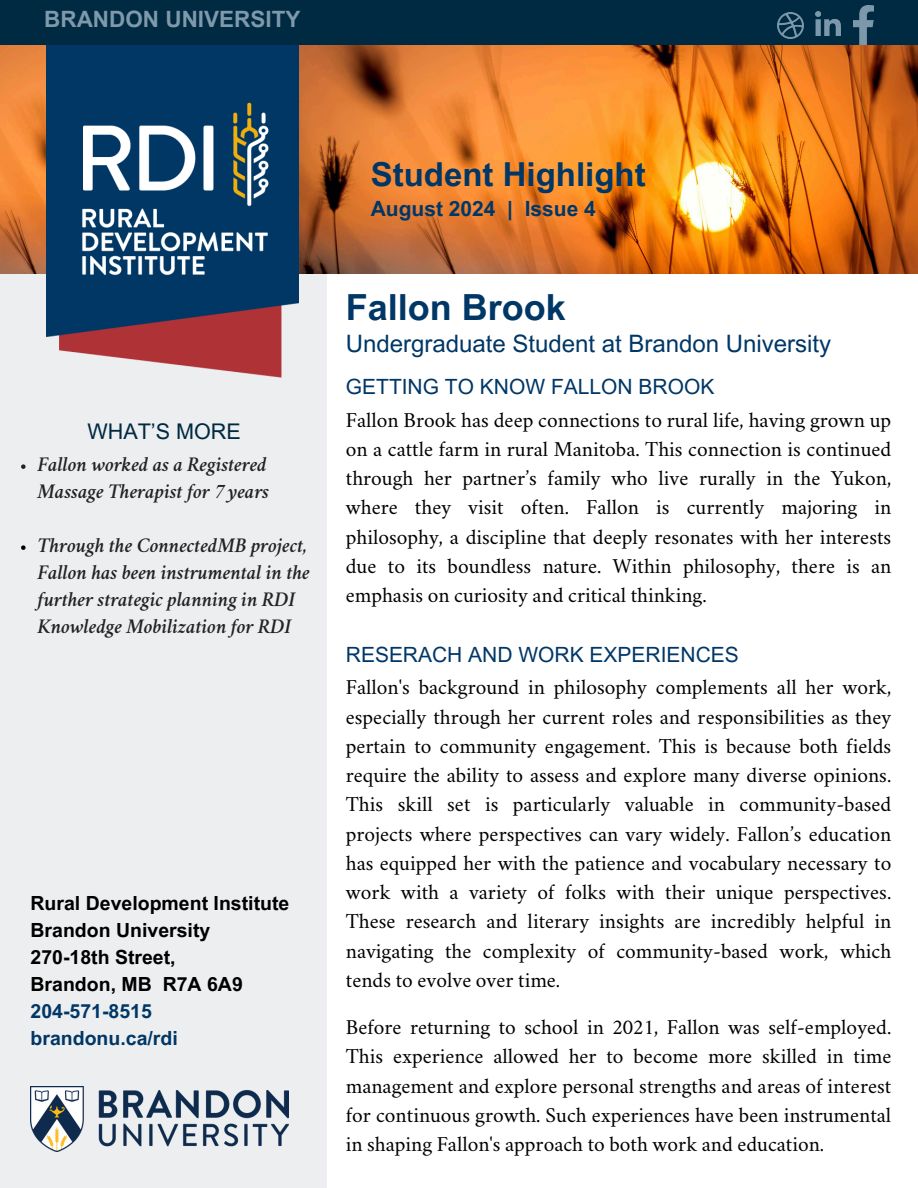
<style>
.page{position:relative;width:918px;height:1188px;background:#fff}
.page>*{position:absolute;margin:0;border:0;box-sizing:border-box;transform-origin:0 0}
.t1{font:700 36px "Arial MT Pro";color:#003766}
.t2{font:700 33px "Arial MT Pro";color:#003766}
.t3{font:24px "Arial MT Pro";color:#003766}
.t4{font:700 22.5px "Arial MT Pro";color:#7e99aa}
.t5{font:21.6px "Arial MT Pro";color:#002942}
.t6{font:21px/29.2px "Crimson";color:#000;text-align:justify}
.t7{font:italic 600 21px/27px "Crimson";letter-spacing:-.01em;color:#242323}
.t8{font:21px "Arial MT Pro";color:#003766}
.t9{font:700 21px "Arial MT Pro";color:#003766}
.t10{font:700 19.5px/27px "Arial MT Pro";color:#000}
.s1{color:#003766}
</style>
<div class="page">
<div style="left:0;top:0;width:326px;height:1188px;background:#eceeef"></div>
<img style="left:0;top:44px;width:46px;height:230px">
<img style="left:298px;top:44px;width:620px;height:230px">
<img style="left:46px;top:44px;width:252px;height:334px">
<img style="left:31px;top:1086px;width:257px;height:65px">
<div style="left:0;top:0;width:918px;height:44px;background:#002942"></div>
<img style="left:778px;top:12px;width:26px;height:26px">
<img style="left:854px;top:6px;width:20px;height:38px">
<img style="left:816px;top:11px;width:25px;height:25px">
<svg style="left:21px;top:464px;width:5px;height:5px"></svg>
<svg style="left:21px;top:545px;width:5px;height:5px"></svg>
<p class="t4" style="left:44px;top:11px;width:258px">BRANDON UNIVERSITY</p>
<p class="t5" style="left:87px;top:423px;width:155px">WHAT’S MORE</p>
<p class="t7" style="left:38px;top:453px;width:233px">Fallon worked as a Registered<br>Massage Therapist for 7 years</p>
<p class="t7" style="left:38px;top:534px;width:274px">Through the ConnectedMB project, Fallon has been instrumental in the further strategic planning in RDI Knowledge Mobilization for RDI</p>
<h5 class="t10" style="left:31px;top:892px;width:260px">Rural Development Institute<br>Brandon University<br>270-18th Street,<br>Brandon, MB R7A 6A9<br><span class="s1">204-571-8515 brandonu.ca/rdi</span></h5>
<h1 class="t2" style="left:371px;top:162px;width:276px">Student Highlight</h1>
<h3 class="t9" style="left:371px;top:200px;width:227px">August 2024 | Issue 4</h3>
<p class="t1" style="left:346px;top:294px;width:222px">Fallon Brook</p>
<h1 class="t3" style="left:346px;top:335px;width:487px">Undergraduate Student at Brandon University</h1>
<p class="t8" style="left:346px;top:379px;width:370px">GETTING TO KNOW FALLON BROOK</p>
<p class="t6" style="left:346px;top:407px;width:547px">Fallon Brook has deep connections to rural life, having grown up on a cattle farm in rural Manitoba. This connection is continued through her partner’s family who live rurally in the Yukon, where they visit often. Fallon is currently majoring in philosophy, a discipline that deeply resonates with her interests due to its boundless nature. Within philosophy, there is an emphasis on curiosity and critical thinking.</p>
<p class="t8" style="left:346px;top:647px;width:395px">RESERACH AND WORK EXPERIENCES</p>
<p class="t6" style="left:346px;top:675px;width:547px">Fallon's background in philosophy complements all her work, especially through her current roles and responsibilities as they pertain to community engagement. This is because both fields require the ability to assess and explore many diverse opinions.<br>This skill set is particularly valuable in community-based projects where perspectives can vary widely. Fallon’s education has equipped her with the patience and vocabulary necessary to work with a variety of folks with their unique perspectives.<br>These research and literary insights are incredibly helpful in navigating the complexity of community-based work, which tends to evolve over time.</p>
<p class="t6" style="left:346px;top:1015px;width:547px">Before returning to school in 2021, Fallon was self-employed.<br>This experience allowed her to become more skilled in time management and explore personal strengths and areas of interest for continuous growth. Such experiences have been instrumental in shaping Fallon's approach to both work and education.</p>
</div>
